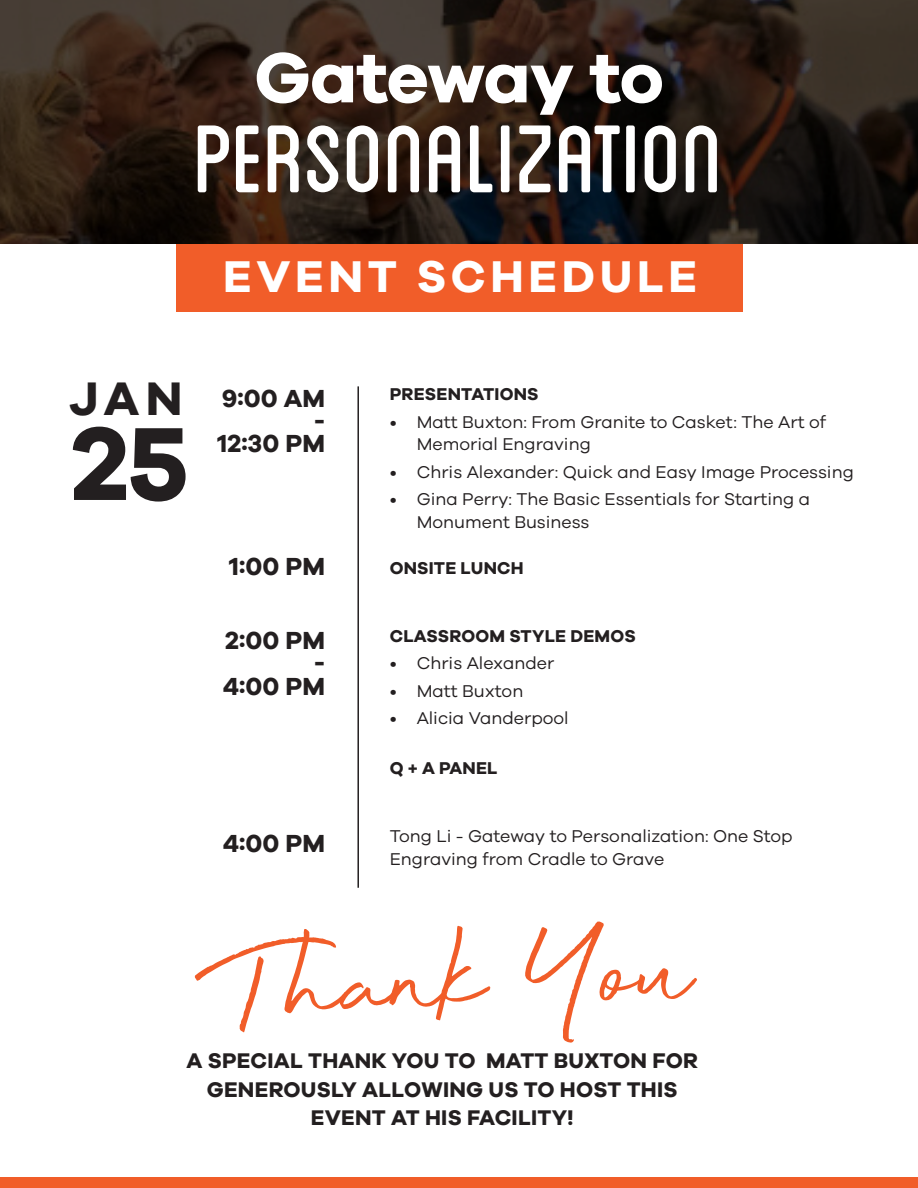
<style>
.page{position:relative;width:918px;height:1188px;background:#fff}
.page>*{position:absolute;margin:0;border:0;box-sizing:border-box;transform-origin:0 0}
.t1{font:147.45px "Beyond Infinity";color:#f15d29}
.t2{font:135px "Blanch Caps";letter-spacing:-.01em;color:#fff}
.t3{font:700 107.1px "Galano Grotesque";color:#231f20}
.t4{font:700 73.05px "Galano Grotesque";letter-spacing:-.02em;color:#fff}
.t5{font:700 48.6px "Galano Grotesque";color:#231f20}
.t6{font:700 45.9px "Galano Grotesque";letter-spacing:.1em;color:#fff}
.t7{font:700 25.5px "Galano Grotesque";color:#231f20}
.t8{font:700 21.9px/28.5px "Galano Grotesque";letter-spacing:.01em;color:#231f20;text-align:center}
.t9{font:17.7px/22.8px "Galano Grotesque";color:#231f20}
.t10{font:700 17.7px "Galano Grotesque";letter-spacing:.01em;color:#231f20}
</style>
<div class="page">
<div style="left:176px;top:220px;width:566px;height:92px;background:#f15d29"></div>
<svg style="left:0;top:0;width:918px;height:244px;background:#2a1d16"></svg>
<div style="left:0;top:1178px;width:918px;height:10px;background:#f15d29"></div>
<hr style="left:357px;top:386px;width:2px;height:502px;background:#231f20">
<p class="t4" style="left:254px;top:33px;width:411px">Gateway to</p>
<p class="t2" style="left:194px;top:98px;width:532px">Personalization</p>
<p class="t6" style="left:223px;top:248px;width:475px">EVENT SCHEDULE</p>
<p class="t5" style="left:69px;top:368px;width:115px">JAN</p>
<p class="t3" style="left:71px;top:398px;width:120px">25</p>
<p class="t7" style="left:222px;top:382px;width:105px">9:00 AM</p>
<p class="t7" style="left:314px;top:405px;width:13px">-</p>
<p class="t7" style="left:217px;top:428px;width:109px">12:30 PM</p>
<p class="t7" style="left:229px;top:551px;width:97px">1:00 PM</p>
<p class="t7" style="left:225px;top:625px;width:102px">2:00 PM</p>
<p class="t7" style="left:314px;top:648px;width:13px">-</p>
<p class="t7" style="left:223px;top:670px;width:103px">4:00 PM</p>
<p class="t7" style="left:223px;top:827px;width:103px">4:00 PM</p>
<p class="t10" style="left:390px;top:384px;width:150px">PRESENTATIONS</p>
<p class="t9" style="left:417px;top:410px;width:411px;text-indent:-27px">• Matt Buxton: From Granite to Casket: The Art of<br>Memorial Engraving</p>
<p class="t9" style="left:390px;top:460px;width:466px">• Chris Alexander: Quick and Easy Image Processing</p>
<p class="t9" style="left:417px;top:487px;width:395px;text-indent:-27px">• Gina Perry: The Basic Essentials for Starting a<br>Monument Business</p>
<p class="t10" style="left:390px;top:557px;width:135px">ONSITE LUNCH</p>
<p class="t10" style="left:390px;top:625px;width:248px">CLASSROOM STYLE DEMOS</p>
<p class="t9" style="left:390px;top:651px;width:166px">• Chris Alexander</p>
<p class="t9" style="left:390px;top:679px;width:135px">• Matt Buxton</p>
<p class="t9" style="left:390px;top:706px;width:181px">• Alicia Vanderpool</p>
<p class="t10" style="left:390px;top:757px;width:109px">Q + A PANEL</p>
<p class="t9" style="left:390px;top:825px;width:404px">Tong Li - Gateway to Personalization: One Stop<br>Engraving from Cradle to Grave</p>
<p class="t1" style="left:199px;top:912px;width:493px;rotate:-2deg">Thank You</p>
<p class="t8" style="left:207px;top:1074px;width:472px">GENEROUSLY ALLOWING US TO HOST THIS<br>EVENT AT HIS FACILITY!</p>
<p class="t8" style="left:186px;top:1046px;width:513px">A SPECIAL THANK YOU TO MATT BUXTON FOR</p>
</div>
